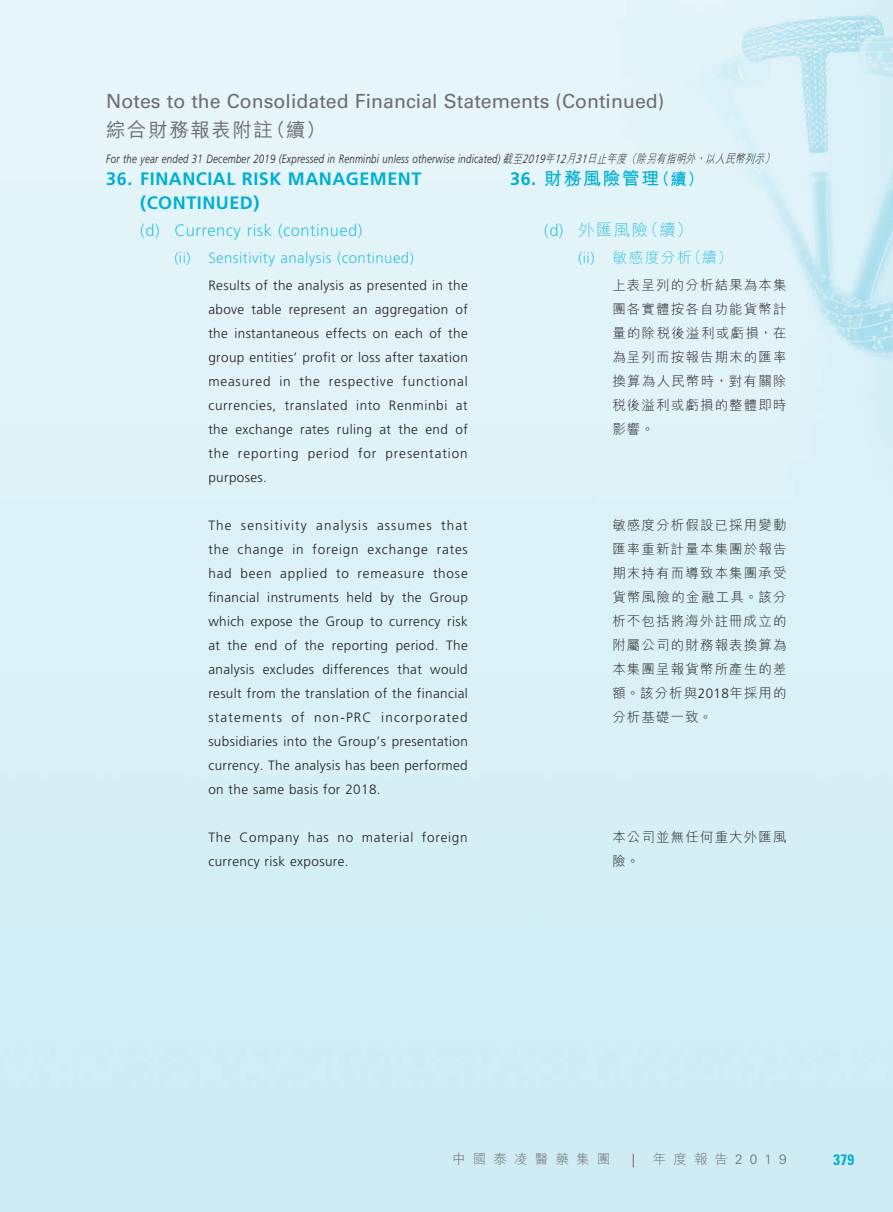
<style>
.page{position:relative;width:893px;height:1212px;background:#fff}
.page>*{position:absolute;margin:0;border:0;box-sizing:border-box;transform-origin:0 0}
.t1{font:19.5px "Univers LT Std";letter-spacing:.005em;color:#6c6d70}
.t2{font:500 19.5px "M Hei HK";letter-spacing:.08em;color:#6c6d70}
._01_H1{font:700 18px/24px "Frutiger LT Std";letter-spacing:.03em;color:#00afd3}
._001_H1_C{font:700 18px "M Hei HK";letter-spacing:.08em;color:#00afd3}
._02_H2{font:300 16.5px "Frutiger LT Std";letter-spacing:.03em;color:#37c2dd}
._002_H2_C{font:300 16.5px "M Hei HK";color:#37c2dd}
._03_H3{font:300 15px "Frutiger LT Std";letter-spacing:.03em;color:#37c2dd}
._003_H3_C{font:300 15px "M Hei HK";letter-spacing:.08em;color:#37c2dd}
.t3{font:700 condensed 15px "Univers LT Std";color:#00afd3}
._00_txt{font:300 13.5px/24px "Frutiger LT Std";letter-spacing:.03em;color:#231f20;text-align:justify}
._000_txt_C{font:300 13.5px/24px "M Hei HK";letter-spacing:.085em;color:#231f20;text-align:justify}
._00_txt-2{font:300 13.5px/24px "Frutiger LT Std";letter-spacing:.055em;color:#231f20}
.t4{font:300 13.5px "M Hei HK";letter-spacing:.53em;color:#6c6d70}
.t5{font:13.5px "Univers LT Std";color:#6c6d70}
.t6{font:italic 300 12px "Frutiger LT Std";letter-spacing:.03em;color:#231f20;scale:.8 1}
.s1{font-family:"Frutiger LT Std"}
.s2{font-size:16.5px}
.s3{font-family:"M Hei HK"}
.s4{font-style:inherit}
.s5{font-family:"Univers LT Std"}
</style>
<div class="page">
<h1 class="t1" style="left:106px;top:90px;width:560px">Notes to the Consolidated Financial Statements (Continued)</h1>
<h1 class="t2" style="left:106px;top:115px;width:221px">綜合財務報表附註（續）</h1>
<p class="_001_H1_C" style="left:510px;top:166px;width:195px"><span class="s1">36.</span> 財務風險管理<span class="s2">（續）</span></p>
<p class="_002_H2_C" style="left:544px;top:219px;width:150px"><span class="s1">(d)</span> 外匯風險（續）</p>
<p class="_003_H3_C" style="left:578px;top:247px;width:156px"><span class="s1">(ii)</span> 敏感度分析（續）</p>
<p class="_000_txt_C" style="left:612px;top:273px;width:176px">上表呈列的分析結果為本集團各實體按各自功能貨幣計量的除稅後溢利或虧損，在為呈列而按報告期末的匯率換算為人民幣時，對有關除稅後溢利或虧損的整體即時影響。</p>
<p class="t6" style="left:106px;top:152px;width:842px">For the year ended 31 December 2019 (Expressed in Renminbi unless otherwise indicated) <span class="s3">截至</span><span class="s4">2019</span><span class="s3">年</span><span class="s4">12</span><span class="s3">月</span><span class="s4">31</span><span class="s3">日止年度（除另有指明外，以人民幣列示）</span></p>
<p class="_01_H1" style="left:140px;top:167px;width:283px;text-indent:-34px">36. FINANCIAL RISK MANAGEMENT (CONTINUED)</p>
<p class="_02_H2" style="left:140px;top:221px;width:224px">(d) Currency risk (continued)</p>
<p class="_03_H3" style="left:174px;top:249px;width:241px">(ii) Sensitivity analysis (continued)</p>
<p class="_00_txt" style="left:208px;top:274px;width:261px">Results of the analysis as presented in the above table represent an aggregation of the instantaneous effects on each of the group entities’ profit or loss after taxation measured in the respective functional currencies, translated into Renminbi at the exchange rates ruling at the end of the reporting period for presentation purposes.</p>
<p class="_00_txt" style="left:208px;top:514px;width:261px">The sensitivity analysis assumes that the change in foreign exchange rates had been applied to remeasure those financial instruments held by the Group which expose the Group to currency risk at the end of the reporting period. The analysis excludes differences that would result from the translation of the financial statements of non-PRC incorporated subsidiaries into the Group’s presentation currency. The analysis has been performed on the same basis for 2018.</p>
<p class="_00_txt-2" style="left:208px;top:826px;width:261px">The Company has no material foreign currency risk exposure.</p>
<p class="_000_txt_C" style="left:612px;top:513px;width:176px">敏感度分析假設已採用變動匯率重新計量本集團於報告期末持有而導致本集團承受貨幣風險的金融工具。該分析不包括將海外註冊成立的附屬公司的財務報表換算為本集團呈報貨幣所產生的差額。該分析與<span class="s1">2018</span>年採用的分析基礎一致。</p>
<p class="_000_txt_C" style="left:612px;top:825px;width:176px">本公司並無任何重大外匯風險。</p>
<p class="t4" style="left:452px;top:1150px;width:159px">中國泰凌醫藥集團</p>
<p class="t5" style="left:632px;top:1151px;width:5px">|</p>
<p class="t4" style="left:653px;top:1150px;width:135px">年度報告<span class="s5">2019</span></p>
<p class="t3" style="left:833px;top:1150px;width:22px">379</p>
</div>
